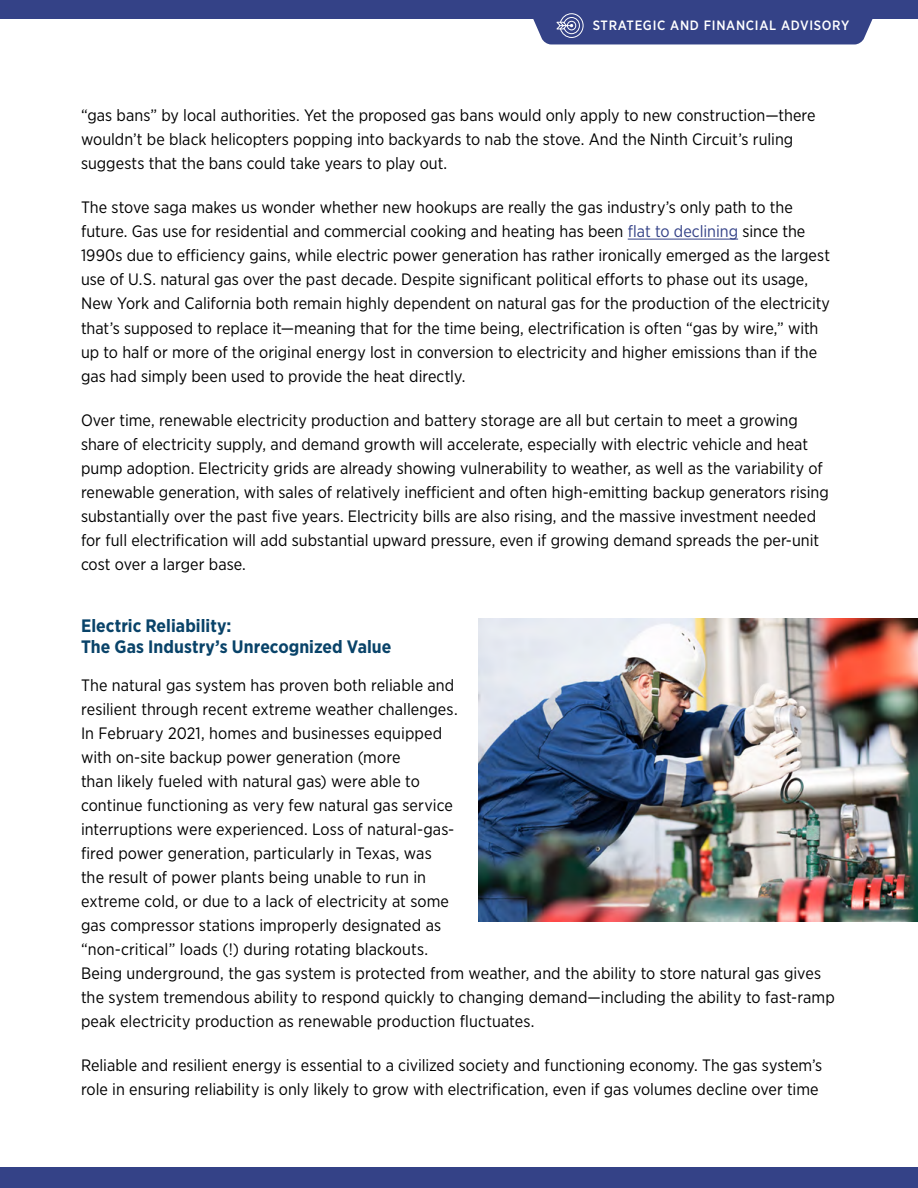
<style>
.page{position:relative;width:918px;height:1188px;background:#fff}
.page>*{position:absolute;margin:0;border:0;box-sizing:border-box;transform-origin:0 0}
.t1{font:700 18px/21.6px "Gotham Narrow";letter-spacing:.005em;color:#094369}
.t2{font:16.5px/24px "Gotham Narrow";color:#000}
.t3{font:500 13.5px "Gotham Narrow";letter-spacing:.05em;color:#fff}
.s1{color:#344287}
</style>
<div class="page">
<div style="left:0;top:1167px;width:918px;height:21px;background:#344287"></div>
<div style="left:0;top:0;width:918px;height:19px;background:#344287"></div>
<div style="left:533px;top:13px;width:340px;height:31px;background:#344287"></div>
<hr style="left:628px;top:239px;width:110px;height:1px;background:#344287">
<img style="left:478px;top:619px;width:440px;height:302px">
<p class="t3" style="left:593px;top:17px;width:258px">STRATEGIC AND FINANCIAL ADVISORY</p>
<p class="t2" style="left:81px;top:103px;width:736px">“gas bans” by local authorities. Yet the proposed gas bans would only apply to new construction—there wouldn’t be black helicopters popping into backyards to nab the stove. And the Ninth Circuit’s ruling suggests that the bans could take years to play out.</p>
<p class="t2" style="left:81px;top:195px;width:751px">The stove saga makes us wonder whether new hookups are really the gas industry’s only path to the future. Gas use for residential and commercial cooking and heating has been <span class="s1">flat to declining</span> since the 1990s due to efficiency gains, while electric power generation has rather ironically emerged as the largest use of U.S. natural gas over the past decade. Despite significant political efforts to phase out its usage, New York and California both remain highly dependent on natural gas for the production of the electricity that’s supposed to replace it—meaning that for the time being, electrification is often “gas by wire,” with up to half or more of the original energy lost in conversion to electricity and higher emissions than if the gas had simply been used to provide the heat directly.</p>
<p class="t2" style="left:81px;top:408px;width:749px">Over time, renewable electricity production and battery storage are all but certain to meet a growing share of electricity supply, and demand growth will accelerate, especially with electric vehicle and heat pump adoption. Electricity grids are already showing vulnerability to weather, as well as the variability of renewable generation, with sales of relatively inefficient and often high-emitting backup generators rising substantially over the past five years. Electricity bills are also rising, and the massive investment needed for full electrification will add substantial upward pressure, even if growing demand spreads the per-unit cost over a larger base.</p>
<p class="t1" style="left:81px;top:615px;width:312px">Electric Reliability:<br>The Gas Industry’s Unrecognized Value</p>
<p class="t2" style="left:81px;top:673px;width:755px">The natural gas system has proven both reliable and<br>resilient through recent extreme weather challenges.<br>In February 2021, homes and businesses equipped<br>with on-site backup power generation (more<br>than likely fueled with natural gas) were able to<br>continue functioning as very few natural gas service<br>interruptions were experienced. Loss of natural-gas-<br>fired power generation, particularly in Texas, was<br>the result of power plants being unable to run in<br>extreme cold, or due to a lack of electricity at some<br>gas compressor stations improperly designated as<br>“non-critical” loads (!) during rotating blackouts.<br>Being underground, the gas system is protected from weather, and the ability to store natural gas gives the system tremendous ability to respond quickly to changing demand—including the ability to fast-ramp peak electricity production as renewable production fluctuates.</p>
<p class="t2" style="left:81px;top:1053px;width:743px">Reliable and resilient energy is essential to a civilized society and functioning economy. The gas system’s role in ensuring reliability is only likely to grow with electrification, even if gas volumes decline over time</p>
</div>
